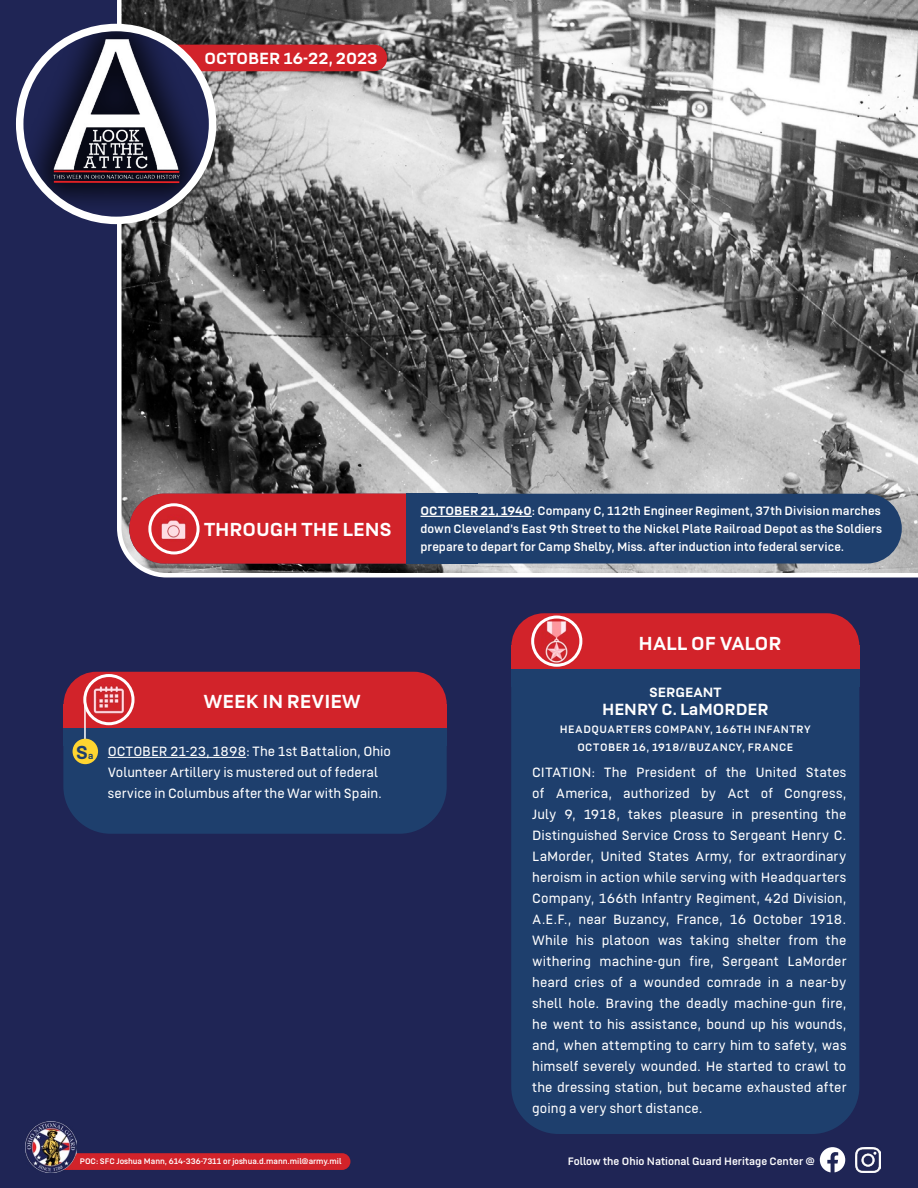
<style>
.page{position:relative;width:918px;height:1188px;background:#1f2555}
.page>*{position:absolute;margin:0;border:0;box-sizing:border-box;transform-origin:0 0}
.t1{font:700 21px "US Army";color:#fff}
.t2{font:700 21px "US Army";color:#1e3f6d}
.t3{font:700 18px "US Army";color:#fff}
.t4{font:300 15px/21px "US Army";letter-spacing:.005em;color:#fff;text-align:justify}
.t5{font:700 15px "US Army";color:#fff}
.t6{font:13.5px/18px "US Army";color:#fff;text-align:justify}
.t7{font:12px "US Army";letter-spacing:.035em;color:#fff}
.t8{font:12px "US Army";color:#fff}
.t9{font:9px "US Army";color:#fff}
.s1{font-weight:700}
.s2{font-size:10.5px}
</style>
<div class="page">
<div style="left:511px;top:627px;width:348px;height:507px;background:#1e3f6d;border-radius:47px"></div>
<div style="left:511px;top:613px;width:348px;height:66px;background:#d2232a;border-radius:33px"></div>
<div style="left:511px;top:646px;width:348px;height:25px;background:#d2232a"></div>
<div style="left:511px;top:670px;width:348px;height:17px;background:#1e3f6d"></div>
<img style="left:533px;top:619px;width:47px;height:45px">
<div style="left:531px;top:616px;width:51px;height:51px;border:3px solid #fff;border-radius:50%"></div>
<div style="left:63px;top:685px;width:384px;height:149px;background:#1e3f6d;border-radius:47px"></div>
<div style="left:64px;top:672px;width:383px;height:65px;background:#d2232a;border-radius:33px"></div>
<div style="left:63px;top:704px;width:384px;height:26px;background:#d2232a"></div>
<div style="left:63px;top:728px;width:384px;height:17px;background:#1e3f6d"></div>
<img style="left:85px;top:676px;width:48px;height:48px;border-radius:24px">
<div style="left:83px;top:674px;width:52px;height:51px;border:3px solid #fff;border-radius:50%"></div>
<hr style="left:84px;top:702px;width:2px;height:50px;background:#fff">
<div style="left:73px;top:739px;width:25px;height:25px;background:#ffd530;border-radius:50%"></div>
<hr style="left:108px;top:757px;width:138px;height:1px;background:#fff">
<svg style="left:117px;top:0;width:801px;height:578px;background:#898989"></svg>
<div style="left:129px;top:494px;width:773px;height:70px;background:#1e3f6d;border-radius:35px"></div>
<div style="left:129px;top:494px;width:348px;height:70px;background:#d2232a;border-radius:35px"></div>
<div style="left:406px;top:494px;width:72px;height:70px;background:#1e3f6d"></div>
<img style="left:151px;top:507px;width:46px;height:46px">
<div style="left:148px;top:503px;width:52px;height:51px;border:3px solid #fff;border-radius:50%"></div>
<hr style="left:421px;top:516px;width:111px;height:1px;background:#fff">
<div style="left:98px;top:45px;width:289px;height:26px;background:#d2232a;border-radius:13px"></div>
<div style="left:20px;top:28px;width:193px;height:191px;background:#000;opacity:.75"></div>
<img style="left:49px;top:29px;width:133px;height:191px">
<div style="left:16px;top:24px;width:200px;height:200px;border:8px solid #fff;border-radius:50%"></div>
<div style="left:48px;top:1153px;width:302px;height:17px;background:#d2232a;border-radius:8px"></div>
<img style="left:25px;top:1122px;width:51px;height:50px">
<svg style="left:820px;top:1147px;width:25px;height:25px"></svg>
<img style="left:855px;top:1147px;width:26px;height:25px">
<p class="t3" style="left:205px;top:48px;width:175px">OCTOBER 16-22, 2023</p>
<p class="t1" style="left:204px;top:518px;width:189px">THROUGH THE LENS</p>
<p class="t6" style="left:421px;top:502px;width:463px"><span class="s1">OCTOBER 21, 1940</span>: Company C, 112th Engineer Regiment, 37th Division marches down Cleveland’s East 9th Street to the Nickel Plate Railroad Depot as the Soldiers prepare to depart for Camp Shelby, Miss. after induction into federal service.</p>
<p class="t1" style="left:204px;top:690px;width:159px">WEEK IN REVIEW</p>
<p class="t2" style="left:76px;top:741px;width:19px">S<span class="s2">a</span></p>
<p class="t4" style="left:108px;top:741px;width:285px;text-align:left">OCTOBER 21-23, 1898: The 1st Battalion, Ohio<br>Volunteer Artillery is mustered out of federal service in Columbus after the War with Spain.</p>
<p class="t1" style="left:639px;top:632px;width:144px">HALL OF VALOR</p>
<p class="t5" style="left:649px;top:684px;width:74px">SERGEANT</p>
<p class="t3" style="left:602px;top:699px;width:168px">HENRY C. LaMORDER</p>
<p class="t7" style="left:560px;top:723px;width:253px">HEADQUARTERS COMPANY, 166TH INFANTRY</p>
<p class="t7" style="left:577px;top:741px;width:217px">OCTOBER 16, 1918//BUZANCY, FRANCE</p>
<p class="t4" style="left:532px;top:762px;width:316px">CITATION: The President of the United States of America, authorized by Act of Congress, July 9, 1918, takes pleasure in presenting the Distinguished Service Cross to Sergeant Henry C.<br>LaMorder, United States Army, for extraordinary heroism in action while serving with Headquarters Company, 166th Infantry Regiment, 42d Division, A.E.F., near Buzancy, France, 16 October 1918.<br>While his platoon was taking shelter from the withering machine-gun fire, Sergeant LaMorder heard cries of a wounded comrade in a near-by shell hole. Braving the deadly machine-gun fire, he went to his assistance, bound up his wounds, and, when attempting to carry him to safety, was himself severely wounded. He started to crawl to the dressing station, but became exhausted after going a very short distance.</p>
<p class="t9" style="left:80px;top:1157px;width:263px">POC: SFC Joshua Mann, 614-336-7311 or joshua.d.mann.mil@army.mil</p>
<p class="t8" style="left:568px;top:1155px;width:248px">Follow the Ohio National Guard Heritage Center @</p>
</div>
